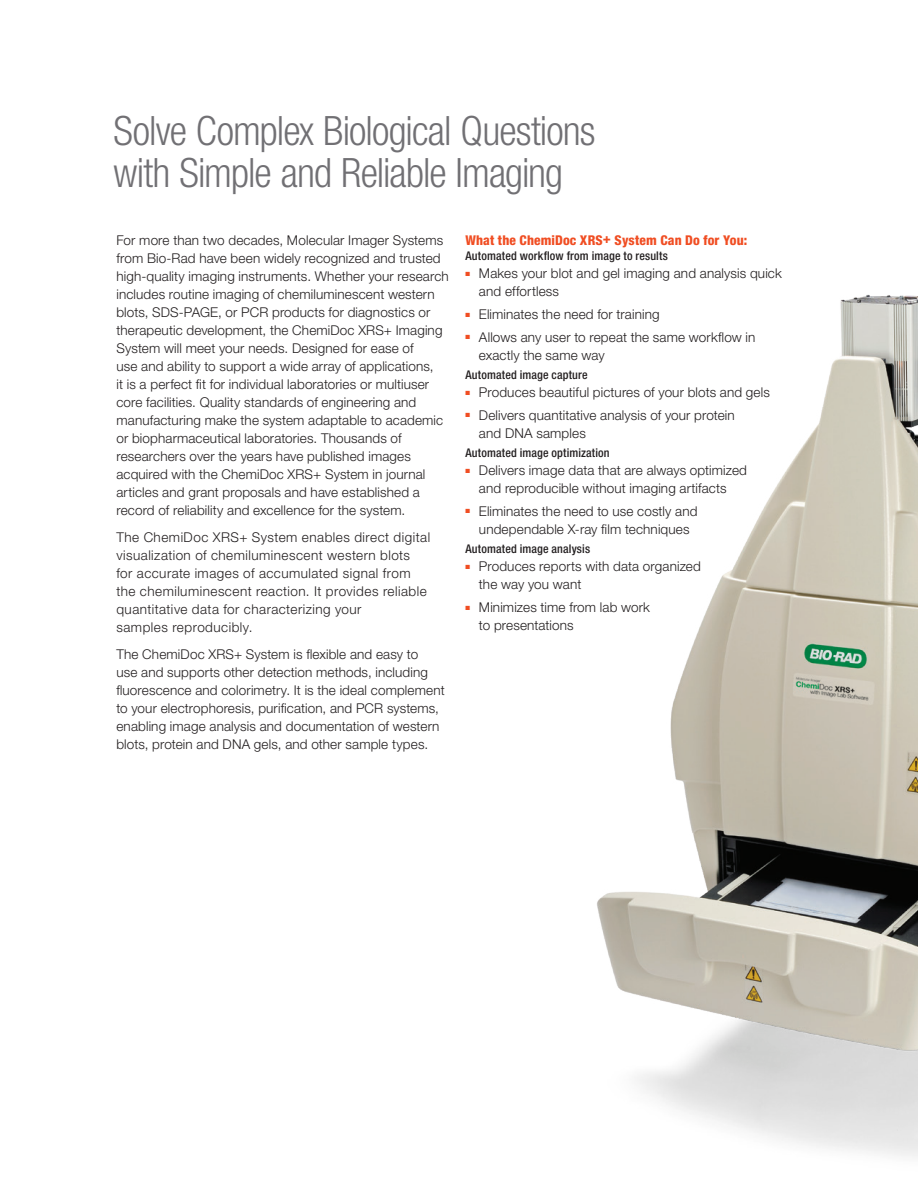
<style>
.page{position:relative;width:918px;height:1188px;background:#fff}
.page>*{position:absolute;margin:0;border:0;box-sizing:border-box;transform-origin:0 0}
.t1{font:300 condensed 40.5px/42px "Helvetica Neue LT Std";letter-spacing:-.025em;color:#717074}
.t2{font:300 13.5px/18px "Helvetica Neue LT Std";letter-spacing:.01em;color:#231f20}
.t3{font:300 13.5px/18px "Helvetica Neue LT Std";letter-spacing:.035em;color:#231f20}
.t4{font:800 condensed 13.5px "Helvetica Neue LT Std";letter-spacing:.01em;color:#f04d22}
.t5{font:500 condensed 12px "Helvetica Neue LT Std";letter-spacing:.015em;color:#231f20}
</style>
<div class="page">
<img style="left:597px;top:294px;width:321px;height:863px">
<h1 class="t1" style="left:114px;top:110px;width:484px">Solve Complex Biological Questions with Simple and Reliable Imaging</h1>
<p class="t2" style="left:116px;top:231px;width:334px">For more than two decades, Molecular Imager Systems from Bio-Rad have been widely recognized and trusted high-quality imaging instruments. Whether your research includes routine imaging of chemiluminescent western blots, SDS-PAGE, or PCR products for diagnostics or therapeutic development, the ChemiDoc XRS+ Imaging System will meet your needs. Designed for ease of<br>use and ability to support a wide array of applications,<br>it is a perfect fit for individual laboratories or multiuser core facilities. Quality standards of engineering and manufacturing make the system adaptable to academic or biopharmaceutical laboratories. Thousands of researchers over the years have published images acquired with the ChemiDoc XRS+ System in journal articles and grant proposals and have established a record of reliability and excellence for the system.</p>
<p class="t3" style="left:116px;top:528px;width:315px">The ChemiDoc XRS+ System enables direct digital visualization of chemiluminescent western blots<br>for accurate images of accumulated signal from the chemiluminescent reaction. It provides reliable quantitative data for characterizing your<br>samples reproducibly.</p>
<p class="t2" style="left:116px;top:645px;width:330px">The ChemiDoc XRS+ System is flexible and easy to<br>use and supports other detection methods, including fluorescence and colorimetry. It is the ideal complement to your electrophoresis, purification, and PCR systems, enabling image analysis and documentation of western blots, protein and DNA gels, and other sample types.</p>
<p class="t4" style="left:465px;top:232px;width:283px">What the ChemiDoc XRS+ System Can Do for You:</p>
<p class="t5" style="left:465px;top:249px;width:204px">Automated workflow from image to results</p>
<p class="t2" style="left:479px;top:264px;width:304px;text-indent:-14px"><sup>■</sup> Makes your blot and gel imaging and analysis quick and effortless</p>
<p class="t2" style="left:465px;top:305px;width:196px"><sup>■</sup> Eliminates the need for training</p>
<p class="t2" style="left:479px;top:327px;width:278px;text-indent:-14px"><sup>■</sup> Allows any user to repeat the same workflow in exactly the same way</p>
<p class="t5" style="left:465px;top:368px;width:124px">Automated image capture</p>
<p class="t2" style="left:465px;top:383px;width:306px"><sup>■</sup> Produces beautiful pictures of your blots and gels</p>
<p class="t2" style="left:479px;top:406px;width:257px;text-indent:-14px"><sup>■</sup> Delivers quantitative analysis of your protein and DNA samples</p>
<p class="t5" style="left:465px;top:446px;width:146px">Automated image optimization</p>
<p class="t2" style="left:465px;top:461px;width:283px;text-align:center"><sup>■</sup> Delivers image data that are always optimized and reproducible without imaging artifacts</p>
<p class="t2" style="left:465px;top:502px;width:234px;text-align:center"><sup>■</sup> Eliminates the need to use costly and undependable X-ray film techniques</p>
<p class="t5" style="left:465px;top:542px;width:126px">Automated image analysis</p>
<p class="t2" style="left:479px;top:557px;width:223px;text-indent:-14px"><sup>■</sup> Produces reports with data organized the way you want</p>
<p class="t2" style="left:479px;top:598px;width:173px;text-indent:-14px"><sup>■</sup> Minimizes time from lab work to presentations</p>
</div>
